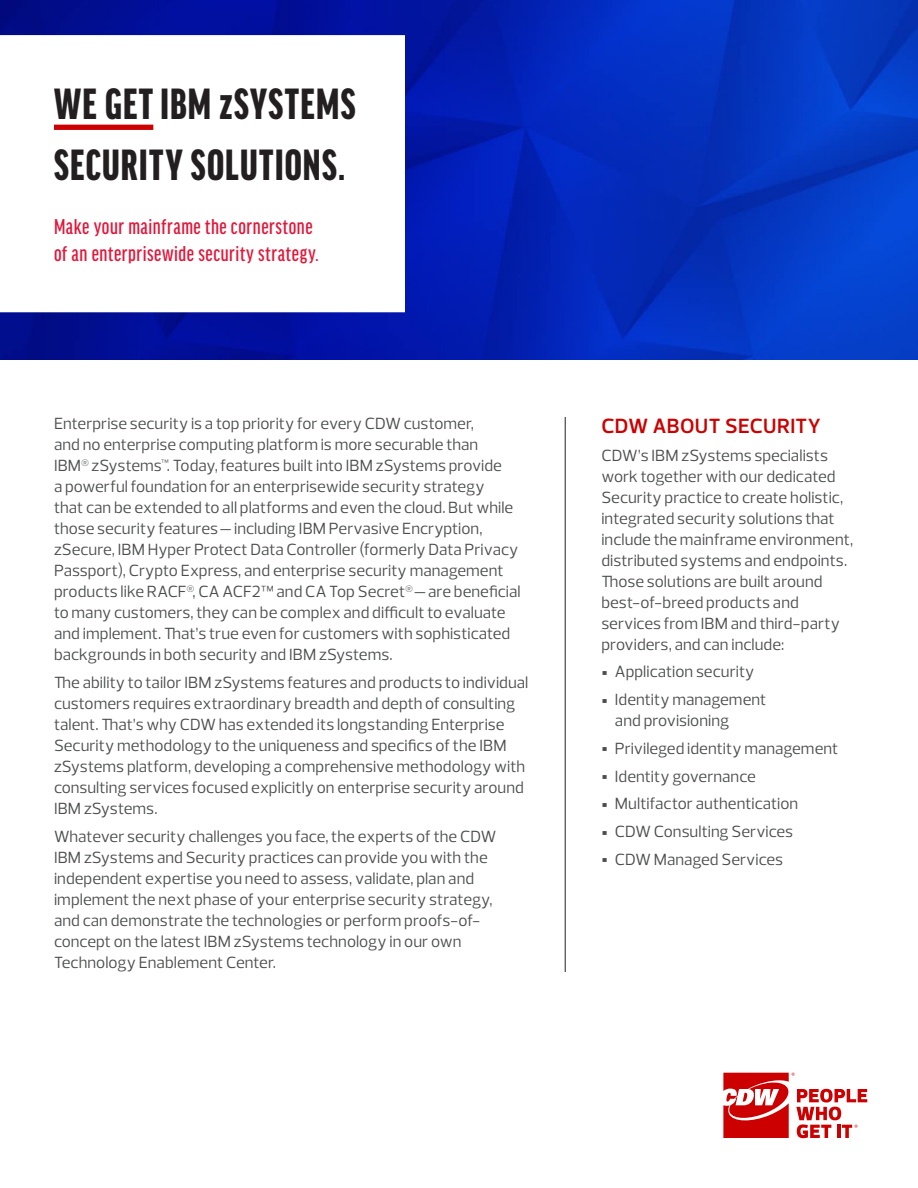
<style>
.page{position:relative;width:918px;height:1188px;background:#fff}
.page>*{position:absolute;margin:0;border:0;box-sizing:border-box;transform-origin:0 0}
.WE_GET__headline__1{font:900 extra-condensed 46.5px/61.5px "Good Headline Pro";letter-spacing:.03em;color:#231f20}
.WE_GET__subhead__2{font:500 extra-condensed 22.8px/27px "Good Headline Pro";letter-spacing:.025em;color:#e3173a}
.Head_Small_Condensed{font:600 21px "Prelo";letter-spacing:.015em;color:#c00}
.Body_Copy{font:16.5px/21px "Prelo";color:#4b4c4d}
.s1{font-weight:900;font-size:24px}
</style>
<div class="page">
<img style="left:0;top:0;width:918px;height:360px">
<svg style="left:0;top:35px;width:405px;height:277px"></svg>
<hr style="left:565px;top:417px;width:1px;height:555px;background:#231f20">
<svg style="left:723px;top:1073px;width:144px;height:65px"></svg>
<div style="left:54px;top:125px;width:99px;height:5px;background:#c00"></div>
<p class="WE_GET__headline__1" style="left:54px;top:73px;width:303px">WE GET IBM zSYSTEMS<br>SECURITY SOLUTIONS.</p>
<p class="WE_GET__subhead__2" style="left:54px;top:213px;width:266px">Make your mainframe the cornerstone of an enterprisewide security strategy.</p>
<p class="Body_Copy" style="left:54px;top:413px;width:468px">Enterprise security is a top priority for every CDW customer,<br>and no enterprise computing platform is more securable than<br>IBM<sup>®</sup> zSystems<sup>™</sup>. Today, features built into IBM zSystems provide<br>a powerful foundation for an enterprisewide security strategy<br>that can be extended to all platforms and even the cloud. But while those security features— including IBM Pervasive Encryption, zSecure, IBM Hyper Protect Data Controller (formerly Data Privacy Passport), Crypto Express, and enterprise security management products like RACF<sup>®</sup>, CA ACF2™ and CA Top Secret<sup>®</sup>—are beneficial to many customers, they can be complex and difficult to evaluate and implement. That’s true even for customers with sophisticated backgrounds in both security and IBM zSystems.</p>
<p class="Body_Copy" style="left:54px;top:672px;width:476px">The ability to tailor IBM zSystems features and products to individual customers requires extraordinary breadth and depth of consulting talent. That’s why CDW has extended its longstanding Enterprise Security methodology to the uniqueness and specifics of the IBM zSystems platform, developing a comprehensive methodology with consulting services focused explicitly on enterprise security around IBM zSystems.</p>
<p class="Body_Copy" style="left:54px;top:826px;width:444px">Whatever security challenges you face, the experts of the CDW IBM zSystems and Security practices can provide you with the independent expertise you need to assess, validate, plan and implement the next phase of your enterprise security strategy, and can demonstrate the technologies or perform proofs-of&shy;concept on the latest IBM zSystems technology in our own Technology Enablement Center.</p>
<p class="Head_Small_Condensed" style="left:602px;top:413px;width:221px">CDW ABOUT SECURITY</p>
<p class="Body_Copy" style="left:601px;top:445px;width:253px">CDW’s IBM zSystems specialists work together with our dedicated Security practice to create holistic, integrated security solutions that include the mainframe environment, distributed systems and endpoints.<br>Those solutions are built around best-of-breed products and services from IBM and third-party providers, and can include:</p>
<p class="Body_Copy" style="left:601px;top:661px;width:155px"><span class="s1">•</span> Application security</p>
<p class="Body_Copy" style="left:615px;top:689px;width:153px;text-indent:-14px"><span class="s1">•</span> Identity management and provisioning</p>
<p class="Body_Copy" style="left:601px;top:738px;width:238px"><span class="s1">•</span> Privileged identity management</p>
<p class="Body_Copy" style="left:601px;top:766px;width:156px"><span class="s1">•</span> Identity governance</p>
<p class="Body_Copy" style="left:601px;top:793px;width:198px"><span class="s1">•</span> Multifactor authentication</p>
<p class="Body_Copy" style="left:601px;top:821px;width:193px"><span class="s1">•</span> CDW Consulting Services</p>
<p class="Body_Copy" style="left:601px;top:849px;width:183px"><span class="s1">•</span> CDW Managed Services</p>
</div>
